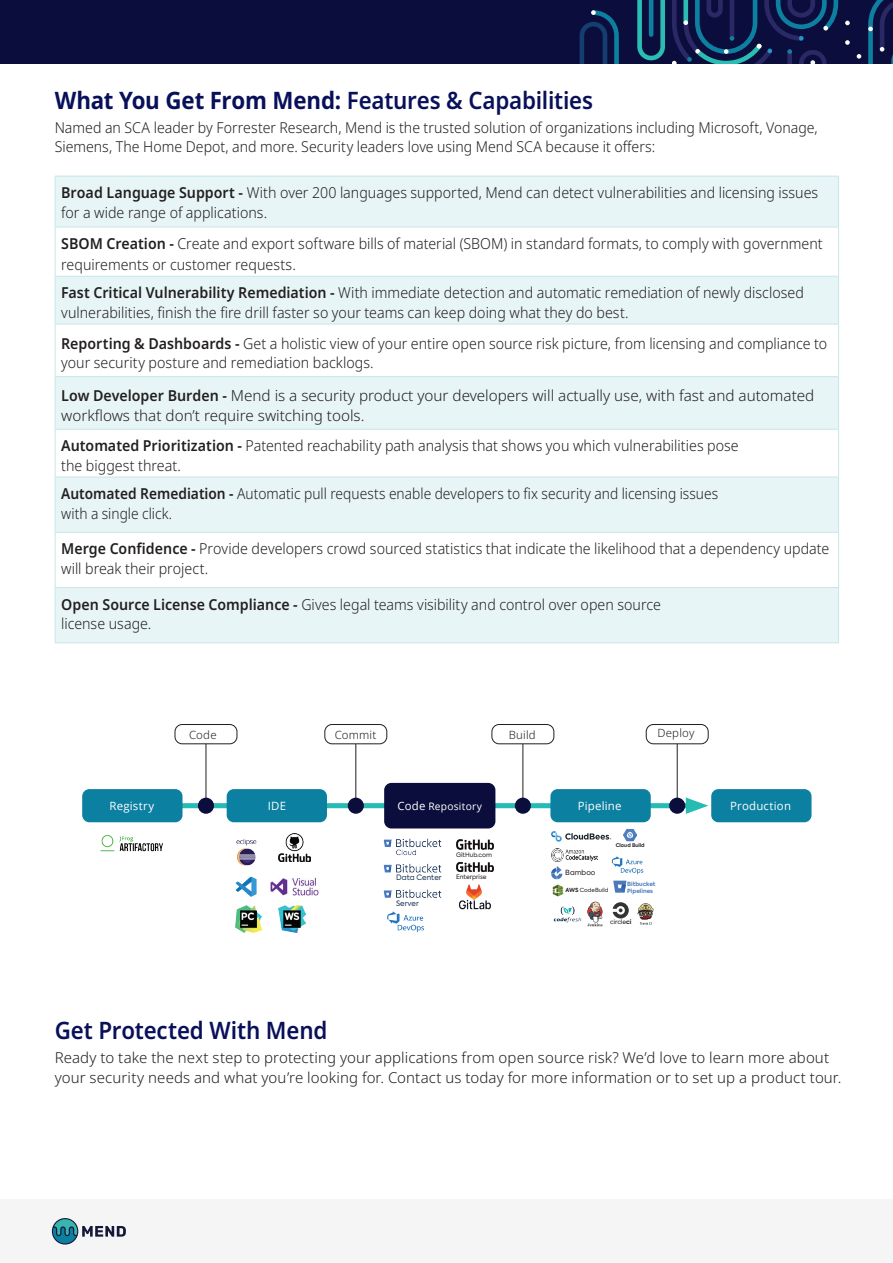
<style>
.page{position:relative;width:893px;height:1263px;background:#fff}
.page>*{position:absolute;margin:0;border:0;box-sizing:border-box;transform-origin:0 0}
.t1{font:600 24px "Noto Sans";letter-spacing:-.01em;color:#09105a;scale:.93 1}
.t2{font:300 15.15px/19.5px "Noto Sans";color:#231f20;scale:.94 1}
.t3{font:300 15.15px/19.5px "Noto Sans";color:#231f20}
.t4{font:300 15.15px/19.5px "Noto Sans";color:#231f20;scale:.91 1}
.t5{font:300 15px/19.5px "Noto Sans";letter-spacing:.005em;color:#231f20}
.t6{font:300 15px/19.5px "Noto Sans";letter-spacing:.005em;color:#231f20;scale:.94 1}
.t7{font:11.4px "Open Sans";letter-spacing:.02em;color:#fff}
.t8{font:300 11.4px "Noto Sans";letter-spacing:.02em;color:#231f20}
.t9{font:10.2px "Open Sans";letter-spacing:.02em;color:#fff}
.t10{font:7.35px "Axiforma";color:#1d3659}
.t11{font:7.05px "Axiforma";color:#231f20}
.t12{font:6.15px "Axiforma";color:#231f20}
.t13{font:700 5.7px/6.9px "Axiforma";color:#497abe}
.t14{font:5.55px "Axiforma";color:#231f20}
.t15{font:700 5.1px "Axiforma";color:#231f20}
.s1{font-weight:700}
.s2{font-weight:600}
</style>
<div class="page">
<div style="left:0;top:0;width:893px;height:64px;background:#0b0e3c"></div>
<svg style="left:579px;top:10px;width:40px;height:54px"></svg>
<svg style="left:637px;top:0;width:256px;height:64px"></svg>
<div style="left:0;top:1199px;width:893px;height:64px;background:#f6f5f5"></div>
<svg style="left:52px;top:1218px;width:26px;height:26px"></svg>
<svg style="left:53px;top:1219px;width:73px;height:24px"></svg>
<div style="left:56px;top:177px;width:782px;height:465px;background:#e8f5f6"></div>
<svg style="left:56px;top:228px;width:782px;height:359px"></svg>
<hr style="left:55px;top:176px;width:784px;height:1px;background:#c6e7e8">
<hr style="left:55px;top:177px;width:1px;height:50px;background:#c6e7e8">
<hr style="left:838px;top:177px;width:1px;height:50px;background:#c6e7e8">
<hr style="left:55px;top:227px;width:784px;height:1px;background:#c6e7e8">
<hr style="left:55px;top:227px;width:1px;height:49px;background:#c6e7e8">
<hr style="left:838px;top:227px;width:1px;height:49px;background:#c6e7e8">
<hr style="left:55px;top:276px;width:784px;height:1px;background:#c6e7e8">
<hr style="left:55px;top:277px;width:1px;height:47px;background:#c6e7e8">
<hr style="left:838px;top:277px;width:1px;height:47px;background:#c6e7e8">
<hr style="left:55px;top:324px;width:784px;height:1px;background:#c6e7e8">
<hr style="left:55px;top:324px;width:1px;height:52px;background:#c6e7e8">
<hr style="left:838px;top:324px;width:1px;height:52px;background:#c6e7e8">
<hr style="left:55px;top:376px;width:784px;height:1px;background:#c6e7e8">
<hr style="left:55px;top:377px;width:1px;height:52px;background:#c6e7e8">
<hr style="left:838px;top:377px;width:1px;height:52px;background:#c6e7e8">
<hr style="left:55px;top:429px;width:784px;height:1px;background:#c6e7e8">
<hr style="left:55px;top:430px;width:1px;height:47px;background:#c6e7e8">
<hr style="left:838px;top:430px;width:1px;height:47px;background:#c6e7e8">
<hr style="left:55px;top:477px;width:784px;height:1px;background:#c6e7e8">
<hr style="left:55px;top:477px;width:1px;height:55px;background:#c6e7e8">
<hr style="left:838px;top:477px;width:1px;height:55px;background:#c6e7e8">
<hr style="left:55px;top:532px;width:784px;height:1px;background:#c6e7e8">
<hr style="left:55px;top:533px;width:1px;height:54px;background:#c6e7e8">
<hr style="left:838px;top:533px;width:1px;height:54px;background:#c6e7e8">
<hr style="left:55px;top:587px;width:784px;height:1px;background:#c6e7e8">
<hr style="left:55px;top:588px;width:1px;height:54px;background:#c6e7e8">
<hr style="left:838px;top:588px;width:1px;height:54px;background:#c6e7e8">
<hr style="left:55px;top:642px;width:784px;height:1px;background:#c6e7e8">
<div style="left:175px;top:803px;width:520px;height:5px;background:#27bcb3"></div>
<svg style="left:686px;top:797px;width:22px;height:17px"></svg>
<div style="left:227px;top:789px;width:100px;height:33px;background:#0c80a1;border-radius:7px"></div>
<div style="left:82px;top:789px;width:100px;height:33px;background:#0c80a1;border-radius:7px"></div>
<div style="left:550px;top:789px;width:101px;height:33px;background:#0c80a1;border-radius:7px"></div>
<div style="left:711px;top:789px;width:100px;height:33px;background:#0c80a1;border-radius:7px"></div>
<div style="left:384px;top:783px;width:111px;height:45px;background:#0b0e3c;border-radius:7px"></div>
<hr style="left:355px;top:744px;width:1px;height:62px;background:#231f20">
<div style="left:348px;top:798px;width:16px;height:16px;background:#0b0e3c;border-radius:50%"></div>
<div style="left:325px;top:724px;width:62px;height:20px;border:1px solid #231f20;border-radius:7px"></div>
<hr style="left:523px;top:744px;width:1px;height:62px;background:#231f20">
<div style="left:515px;top:798px;width:16px;height:16px;background:#0b0e3c;border-radius:50%"></div>
<div style="left:492px;top:724px;width:62px;height:20px;border:1px solid #231f20;border-radius:7px"></div>
<hr style="left:206px;top:744px;width:1px;height:62px;background:#231f20">
<div style="left:198px;top:798px;width:16px;height:16px;background:#0b0e3c;border-radius:50%"></div>
<div style="left:175px;top:724px;width:62px;height:20px;border:1px solid #231f20;border-radius:7px"></div>
<hr style="left:677px;top:744px;width:1px;height:62px;background:#231f20">
<div style="left:646px;top:724px;width:62px;height:20px;border:1px solid #231f20;border-radius:7px"></div>
<div style="left:669px;top:798px;width:16px;height:16px;background:#0b0e3c;border-radius:50%"></div>
<img style="left:100px;top:835px;width:63px;height:17px">
<img style="left:279px;top:833px;width:31px;height:28px">
<img style="left:270px;top:877px;width:49px;height:19px">
<img style="left:236px;top:838px;width:21px;height:28px">
<img style="left:235px;top:876px;width:22px;height:21px">
<img style="left:235px;top:906px;width:27px;height:26px">
<img style="left:279px;top:906px;width:26px;height:26px">
<img style="left:383px;top:838px;width:59px;height:18px">
<img style="left:387px;top:911px;width:37px;height:21px">
<img style="left:459px;top:899px;width:31px;height:10px">
<img style="left:467px;top:884px;width:15px;height:15px">
<img style="left:383px;top:863px;width:59px;height:10px">
<img style="left:383px;top:889px;width:59px;height:9px">
<img style="left:456px;top:839px;width:38px;height:11px">
<img style="left:456px;top:862px;width:38px;height:10px">
<img style="left:611px;top:856px;width:32px;height:18px">
<svg style="left:551px;top:831px;width:60px;height:11px"></svg>
<img style="left:551px;top:848px;width:47px;height:13px">
<svg style="left:613px;top:881px;width:13px;height:11px"></svg>
<img style="left:624px;top:829px;width:13px;height:13px">
<svg style="left:551px;top:866px;width:11px;height:13px"></svg>
<svg style="left:553px;top:885px;width:10px;height:11px"></svg>
<svg style="left:587px;top:902px;width:15px;height:24px"></svg>
<svg style="left:613px;top:902px;width:16px;height:16px"></svg>
<svg style="left:637px;top:903px;width:16px;height:22px"></svg>
<img style="left:553px;top:906px;width:28px;height:17px">
<h1 class="t1" style="left:55px;top:87px;width:580px"><span class="s1">What You Get From Mend:</span> Features &amp; Capabilities</h1>
<p class="t6" style="left:55px;top:118px;width:813px">Named an SCA leader by Forrester Research, Mend is the trusted solution of organizations including Microsoft, Vonage,<br>Siemens, The Home Depot, and more. Security leaders love using Mend SCA because it offers:</p>
<p class="t2" style="left:61px;top:183px;width:807px"><span class="s2">Broad Language Support -</span> With over 200 languages supported, Mend can detect vulnerabilities and licensing issues for a wide range of applications.</p>
<p class="t2" style="left:61px;top:233px;width:812px;line-height:21px"><span class="s2">SBOM Creation -</span> Create and export software bills of material (SBOM) in standard formats to, comply with government requirements or customer requests.</p>
<p class="t2" style="left:61px;top:283px;width:792px"><span class="s2">Fast Critical Vulnerability Remediation -</span> With immediate detection and automatic remediation of newly disclosed vulnerabilities, finish the fire drill faster so your teams can keep doing what they do best.</p>
<p class="t2" style="left:61px;top:334px;width:816px"><span class="s2">Reporting &amp; Dashboards -</span> Get a holistic view of your entire open source risk picture, from licensing and compliance to your security posture and remediation backlogs.</p>
<p class="t3" style="left:61px;top:386px;width:755px"><span class="s2">Low Developer Burden -</span> Mend is a security product your developers will actually use, with fast and automated workflows that dont’ require switching tools.</p>
<p class="t2" style="left:61px;top:436px;width:722px"><span class="s2">Automated Prioritization -</span> Patented reachability path analysis that shows you which vulnerabilities pose the biggest threat.</p>
<p class="t4" style="left:61px;top:484px;width:723px"><span class="s2">Automated Remediation -</span> Automatic pull requests enable developers to fix security and licensing issues with a single click.</p>
<p class="t2" style="left:61px;top:539px;width:819px"><span class="s2">Merge Confidence -</span> Provide developers crowd sourced statistics that indicate the likelihood that a dependency update will break their project.</p>
<p class="t2" style="left:61px;top:595px;width:639px"><span class="s2">Open Source License Compliance -</span> Gives legal teams visibility and control over open source license usage.</p>
<p class="t7" style="left:110px;top:798px;width:46px">Registry</p>
<p class="t8" style="left:189px;top:729px;width:29px">Code</p>
<p class="t7" style="left:268px;top:798px;width:20px">IDE</p>
<p class="t8" style="left:335px;top:729px;width:43px">Commit</p>
<p class="t8" style="left:509px;top:729px;width:29px">Build</p>
<p class="t7" style="left:397px;top:798px;width:30px">Code</p>
<p class="t9" style="left:428px;top:799px;width:55px">Repository</p>
<p class="t10" style="left:396px;top:873px;width:47px">Data Center</p>
<p class="t10" style="left:396px;top:898px;width:24px">Server</p>
<p class="t12" style="left:456px;top:851px;width:38px">GitHub.com</p>
<p class="t12" style="left:456px;top:873px;width:32px">Enterprise</p>
<p class="t8" style="left:657px;top:727px;width:39px">Deploy</p>
<p class="t7" style="left:578px;top:798px;width:45px">Pipeline</p>
<p class="t15" style="left:616px;top:841px;width:31px">Cloud Build</p>
<p class="t11" style="left:565px;top:868px;width:32px">Bamboo</p>
<p class="t14" style="left:565px;top:887px;width:44px"><span class="s1">AWS</span> CodeBuild</p>
<p class="t13" style="left:627px;top:880px;width:30px">Bitbucket<br>Pipelines</p>
<p class="t12" style="left:610px;top:918px;width:23px">circle<span class="s1">ci</span></p>
<p class="t7" style="left:730px;top:798px;width:62px">Production</p>
<h1 class="t1" style="left:55px;top:1017px;width:295px">Get Protected With Mend</h1>
<p class="t5" style="left:55px;top:1048px;width:788px">Ready to take the next step to protecting your applications from open source risk? We d’ love to learn more about your security needs and what you r e’ looking for. Contact us today for more information or to set up a product tour.</p>
</div>
